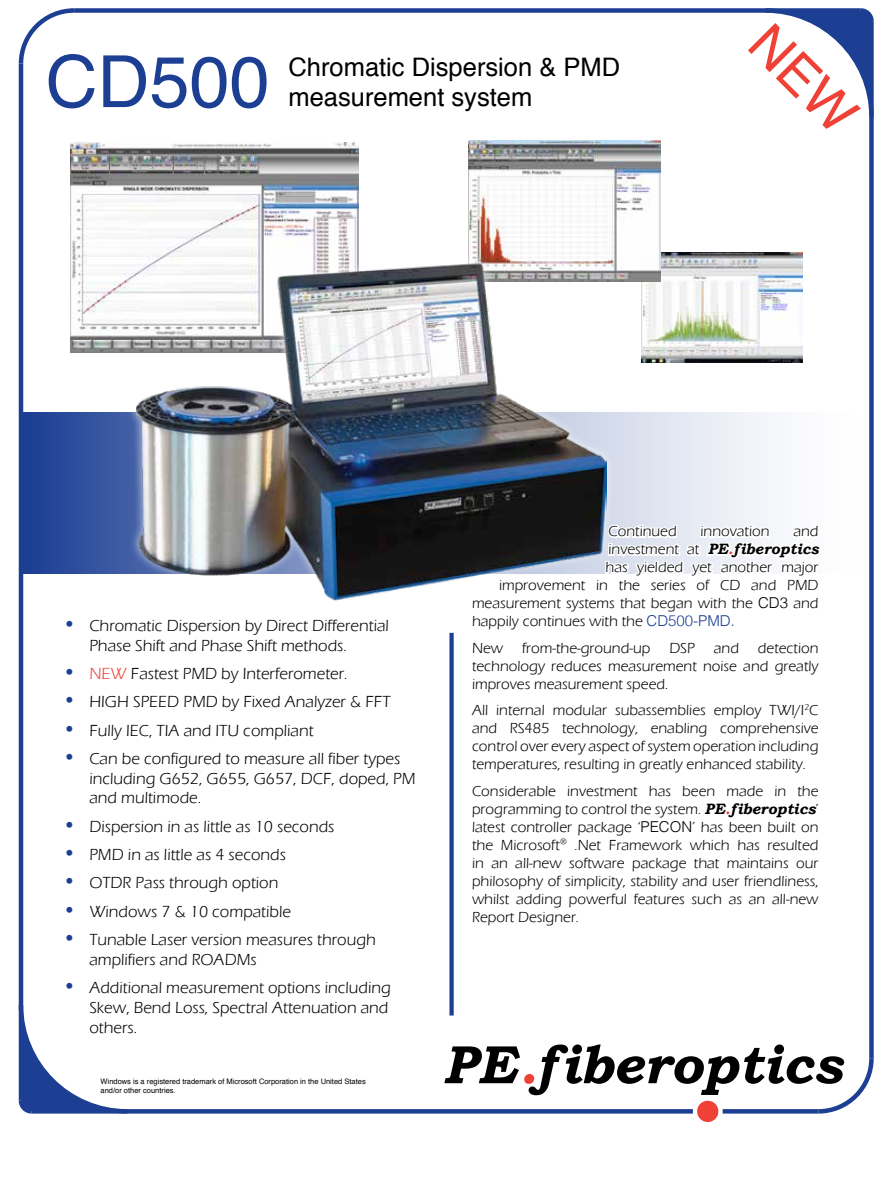
<style>
.page{position:relative;width:893px;height:1188px;background:#fff}
.page>*{position:absolute;margin:0;border:0;box-sizing:border-box;transform-origin:0 0}
.t1{font:72px "Helvetica";color:#1c3f94}
.t2{font:italic 700 54px "Bookman Old Style";color:#000}
.t3{font:25.5px/30.6px "Helvetica";color:#000}
.t4{font:16.5px/19.8px "Eras Book ITC";color:#000}
.t5{font:15px/18px "Eras Book ITC";color:#000;text-align:justify}
.t6{font:italic 700 15px "Bookman Old Style";color:#000}
.t7{font:7.5px/9px "Helvetica";color:#000}
.s1{font-size:21px;color:#1c3f94}
.s2{color:#ef4135}
.s3{font-family:"Eras Book ITC";font-weight:400;font-style:normal}
.s4{font-family:"Helvetica";font-weight:300}
.s5{font-family:"Helvetica";font-weight:300;color:#1c3f94}
.s6{font-family:"Bookman Old Style";font-weight:700;font-style:italic}
.s7{font-family:"Bookman Old Style";font-weight:700;font-style:italic;color:#ef4135}
</style>
<div class="page">
<div style="left:697px;top:1101px;width:21px;height:21px;background:#ef4135;border-radius:50%"></div>
<svg style="left:18px;top:8px;width:56px;height:60px"></svg>
<div style="left:74px;top:8px;width:787px;height:5px;background:#1c3f94"></div>
<hr style="left:19px;top:64px;width:4px;height:1037px;background:#1c3f94">
<div style="left:32px;top:1109px;width:661px;height:5px;background:#1c3f94"></div>
<svg style="left:18px;top:1001px;width:114px;height:113px"></svg>
<div style="left:869px;top:21px;width:5px;height:1037px;background:#1c3f94"></div>
<svg style="left:818px;top:1054px;width:56px;height:60px"></svg>
<div style="left:723px;top:1109px;width:95px;height:5px;background:#1c3f94"></div>
<img style="left:641px;top:252px;width:162px;height:66px">
<svg style="left:23px;top:412px;width:104px;height:162px;background:#2c4d9b"></svg>
<img style="left:70px;top:143px;width:288px;height:210px">
<img style="left:469px;top:141px;width:192px;height:141px">
<div style="left:127px;top:254px;width:489px;height:354px;background:#fff;opacity:.75"></div>
<img style="left:136px;top:258px;width:471px;height:344px">
<svg style="left:497px;top:453px;width:91px;height:155px"></svg>
<svg style="left:594px;top:318px;width:209px;height:290px"></svg>
<svg style="left:449px;top:633px;width:5px;height:383px;background:#3e5ba3"></svg>
<svg style="left:748px;top:8px;width:126px;height:128px"></svg>
<h1 class="t1" style="left:46px;top:26px;width:226px">CD500</h1>
<h3 class="t3" style="left:289px;top:52px;width:333px">Chromatic Dispersion &amp; PMD measurement system</h3>
<p class="t4" style="left:89px;top:616px;width:301px;text-indent:-27px"><span class="s1">•</span> Chromatic Dispersion by Direct Differential<br>Phase Shift and Phase Shift methods.</p>
<p class="t4" style="left:62px;top:664px;width:287px"><span class="s1">•</span> <span class="s2">NEW</span> Fastest PMD by Interferometer.</p>
<p class="t4" style="left:62px;top:692px;width:330px"><span class="s1">•</span> HIGH SPEED PMD by Fixed Analyzer &amp; FFT</p>
<p class="t4" style="left:62px;top:720px;width:253px"><span class="s1">•</span> Fully IEC, TIA and ITU compliant</p>
<p class="t4" style="left:89px;top:749px;width:328px;text-indent:-27px"><span class="s1">•</span> Can be configured to measure all fiber types including G652, G655, G657, DCF, doped, PM and multimode.</p>
<p class="t4" style="left:62px;top:817px;width:274px"><span class="s1">•</span> Dispersion in as little as 10 seconds</p>
<p class="t4" style="left:62px;top:845px;width:225px"><span class="s1">•</span> PMD in as little as 4 seconds</p>
<p class="t4" style="left:62px;top:873px;width:218px"><span class="s1">•</span> OTDR Pass through option</p>
<p class="t4" style="left:62px;top:902px;width:230px"><span class="s1">•</span> Windows 7 &amp; 10 compatible</p>
<p class="t4" style="left:89px;top:930px;width:288px;text-indent:-27px"><span class="s1">•</span> Tunable Laser version measures through amplifiers and ROADMs</p>
<p class="t4" style="left:89px;top:978px;width:303px;text-indent:-27px"><span class="s1">•</span> Additional measurement options including<br>Skew, Bend Loss, Spectral Attenuation and others.</p>
<p class="t7" style="left:101px;top:1077px;width:267px">Windows is a registered trademark of Microsoft Corporation in the United States and/or other countries.</p>
<p class="t5" style="left:608px;top:523px;width:70px">Continued</p>
<p class="t5" style="left:700px;top:523px;width:70px">innovation</p>
<p class="t5" style="left:793px;top:523px;width:27px">and</p>
<p class="t6" style="left:608px;top:540px;width:211px"><span class="s3">investment at</span> PE<span class="s2">.</span>fiberoptics</p>
<p class="t5" style="left:605px;top:559px;width:214px">has yielded yet another major</p>
<p class="t5" style="left:499px;top:577px;width:321px">improvement in the series of CD and PMD</p>
<p class="t5" style="left:472px;top:595px;width:348px">measurement systems that began with the <span class="s4">CD3</span> and</p>
<p class="t5" style="left:472px;top:613px;width:264px">happily continues with the <span class="s5">CD500-PMD.</span></p>
<p class="t5" style="left:472px;top:639px;width:33px">New</p>
<p class="t5" style="left:522px;top:639px;width:130px">from-the-ground-up</p>
<p class="t5" style="left:669px;top:639px;width:27px">DSP</p>
<p class="t5" style="left:714px;top:639px;width:27px">and</p>
<p class="t5" style="left:472px;top:639px;width:348px;text-indent:286px">detection technology reduces measurement noise and greatly improves measurement speed.</p>
<p class="t5" style="left:472px;top:702px;width:348px">All internal modular subassemblies employ TWI/I<sup>2</sup>C and RS485 technology, enabling comprehensive control over every aspect of system operation including temperatures, resulting in greatly enhanced stability.</p>
<p class="t5" style="left:472px;top:782px;width:348px">Considerable investment has been made in the programming to control the system. <span class="s6">PE</span><span class="s7">.</span><span class="s6">fiberoptics</span>’ latest controller package ‘<span class="s4">PECON</span>’ has been built on the Microsoft® .Net Framework which has resulted in an all-new software package that maintains our philosophy of simplicity, stability and user friendliness, whilst adding powerful features such as an all-new Report Designer.</p>
<h2 class="t2" style="left:443px;top:1032px;width:401px">PE<span class="s2">.</span>fiberoptics</h2>
</div>
